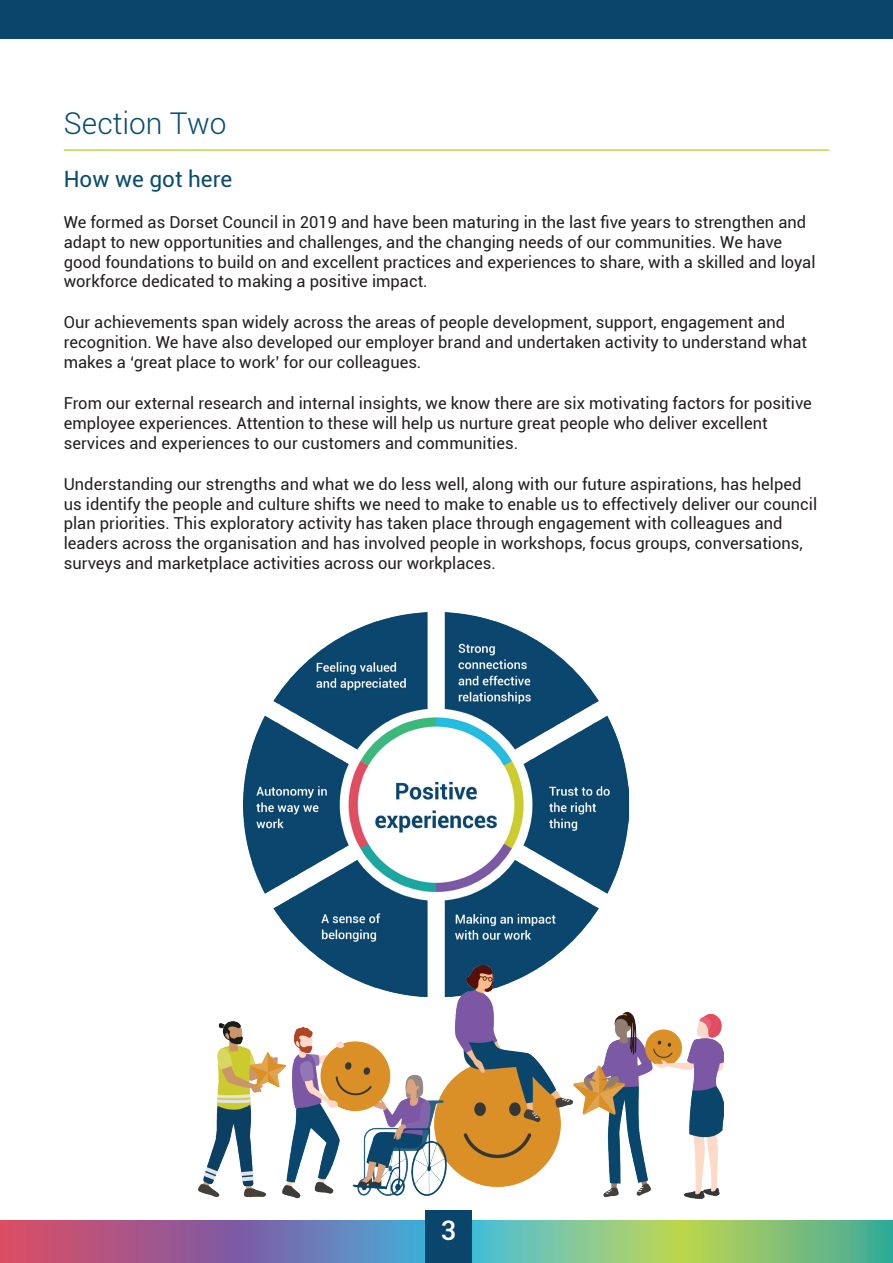
<style>
.page{position:relative;width:893px;height:1263px;background:#fff}
.page>*{position:absolute;margin:0;border:0;box-sizing:border-box;transform-origin:0 0}
.t1{font:300 30px "Roboto";color:#084c6f}
.t2{font:500 27px "Roboto";color:#fff}
.t3{font:22.5px "Roboto";color:#084c6f}
.t4{font:16.5px/19.8px "Roboto";color:#231f20}
</style>
<div class="page">
<div style="left:0;top:0;width:893px;height:38px;background:#0a466c"></div>
<svg style="left:0;top:1220px;width:893px;height:43px;background:#889591"></svg>
<div style="left:425px;top:1210px;width:47px;height:53px;background:#0a466c"></div>
<hr style="left:64px;top:149px;width:765px;height:2px;background:#bcd646">
<img style="left:244px;top:612px;width:384px;height:353px">
<img style="left:199px;top:965px;width:524px;height:234px">
<h1 class="t1" style="left:64px;top:103px;width:164px">Section Two</h1>
<h3 class="t3" style="left:64px;top:163px;width:170px">How we got here</h3>
<p class="t4" style="left:64px;top:212px;width:753px">We formed as Dorset Council in 2019 and have been maturing in the last five years to strengthen and adapt to new opportunities and challenges, and the changing needs of our communities. We have good foundations to build on and excellent practices and experiences to share, with a skilled and loyal workforce dedicated to making a positive impact.</p>
<p class="t4" style="left:64px;top:312px;width:745px">Our achievements span widely across the areas of people development, support, engagement and recognition. We have also developed our employer brand and undertaken activity to understand what makes a ‘great place to work’ for our colleagues.</p>
<p class="t4" style="left:64px;top:393px;width:750px">From our external research and internal insights, we know there are six motivating factors for positive employee experiences. Attention to these will help us nurture great people who deliver excellent services and experiences to our customers and communities.</p>
<p class="t4" style="left:64px;top:473px;width:755px">Understanding our strengths and what we do less well, along with our future aspirations, has helped us identify the people and culture shifts we need to make to enable us to effectively deliver our council plan priorities. This exploratory activity has taken place through engagement with colleagues and leaders across the organisation and has involved people in workshops, focus groups, conversations, surveys and marketplace activities across our workplaces.</p>
<h2 class="t2" style="left:441px;top:1212px;width:17px">3</h2>
</div>
